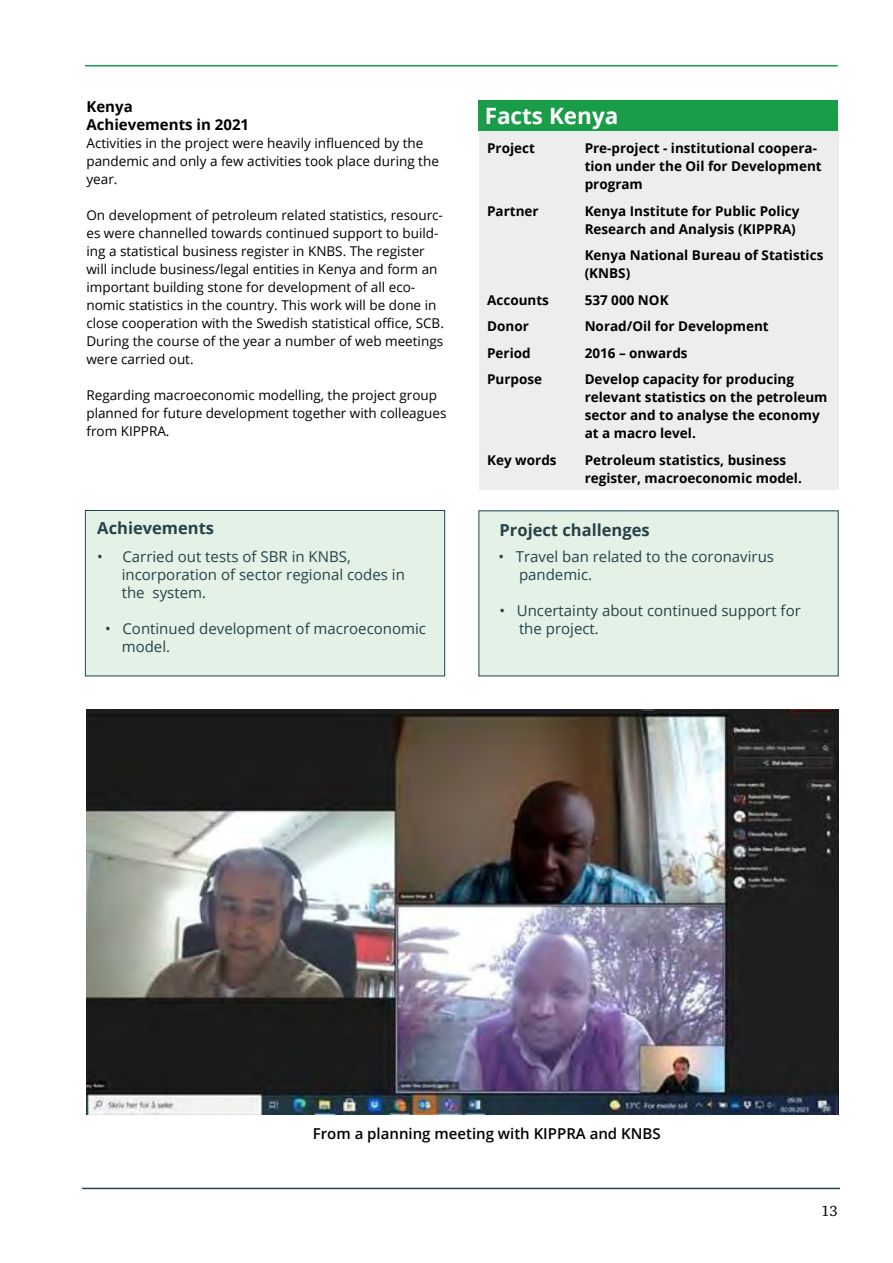
<style>
.page{position:relative;width:893px;height:1263px;background:#fff}
.page>*{position:absolute;margin:0;border:0;box-sizing:border-box;transform-origin:0 0}
.Facts_tittel_hvit{font:700 22.5px "Open Sans";color:#fff}
.Faktaboks_overskrift{font:700 16.5px "Open Sans";color:#274247}
.Achievments_Projects{font:15px/18px "Open Sans";color:#274247}
.Bildetekst{font:600 15px "Open Sans";color:#000}
.Overskrift2{font:700 15px "Open Sans";color:#000}
.t1{font:15px "Charter ITC Std";color:#000}
.t2{font:13.5px/18px "Open Sans";color:#000}
.Faktaboks_tekst{font:700 13.5px/18px "Open Sans";color:#000}
</style>
<div class="page">
<hr style="left:85px;top:65px;width:753px;height:1px;background:#1a9d49">
<div style="left:479px;top:511px;width:359px;height:165px;background:#e3f1e6"></div>
<div style="left:85px;top:510px;width:360px;height:166px;background:#e3f1e6;border:1px solid #21454f"></div>
<div style="left:479px;top:130px;width:359px;height:360px;background:#ededee"></div>
<div style="left:478px;top:100px;width:360px;height:30px;background:#1a9d49"></div>
<img style="left:86px;top:709px;width:752px;height:406px">
<hr style="left:82px;top:1188px;width:758px;height:1px;background:#21454f">
<p class="Overskrift2" style="left:86px;top:96px;width:48px">Kenya</p>
<p class="Overskrift2" style="left:86px;top:114px;width:164px">Achievements in 2021</p>
<p class="t2" style="left:86px;top:134px;width:354px">Activities in the project were heavily influenced by the pandemic and only a few activities took place during the year.</p>
<p class="t2" style="left:86px;top:206px;width:359px">On development of petroleum related statistics, resourc&shy;es were channelled towards continued support to build&shy;ing a statistical business register in KNBS. The register will include business/legal entities in Kenya and form an important building stone for development of all eco&shy;nomic statistics in the country. This work will be done in close cooperation with the Swedish statistical office, SCB.<br>During the course of the year a number of web meetings were carried out.</p>
<p class="t2" style="left:86px;top:386px;width:362px">Regarding macroeconomic modelling, the project group planned for future development together with colleagues from KIPPRA.</p>
<p class="Faktaboks_overskrift" style="left:97px;top:517px;width:118px">Achievements</p>
<p class="Achievments_Projects" style="left:122px;top:547px;width:285px;text-indent:-24px">• Carried out tests of SBR in KNBS, incorporation of sector regional codes in the system.</p>
<p class="Achievments_Projects" style="left:122px;top:619px;width:306px;text-indent:-17px">• Continued development of macroeconomic model.</p>
<p class="Facts_tittel_hvit" style="left:485px;top:99px;width:135px">Facts Kenya</p>
<p class="Faktaboks_tekst" style="left:487px;top:139px;width:49px">Project</p>
<p class="Faktaboks_tekst" style="left:585px;top:139px;width:239px">Pre-project - institutional coopera&shy;tion under the Oil for Development program</p>
<p class="Faktaboks_tekst" style="left:487px;top:202px;width:53px">Partner</p>
<p class="Faktaboks_tekst" style="left:585px;top:202px;width:216px">Kenya Institute for Public Policy<br>Research and Analysis (KIPPRA)</p>
<p class="Faktaboks_tekst" style="left:585px;top:246px;width:240px">Kenya National Bureau of Statistics (KNBS)</p>
<p class="Faktaboks_tekst" style="left:487px;top:291px;width:63px">Accounts</p>
<p class="Faktaboks_tekst" style="left:585px;top:291px;width:85px">537 000 NOK</p>
<p class="Faktaboks_tekst" style="left:487px;top:317px;width:43px">Donor</p>
<p class="Faktaboks_tekst" style="left:585px;top:317px;width:186px">Norad/Oil for Development</p>
<p class="Faktaboks_tekst" style="left:487px;top:344px;width:45px">Period</p>
<p class="Faktaboks_tekst" style="left:585px;top:344px;width:104px">2016 – onwards</p>
<p class="Faktaboks_tekst" style="left:487px;top:370px;width:57px">Purpose</p>
<p class="Faktaboks_tekst" style="left:585px;top:370px;width:244px">Develop capacity for producing relevant statistics on the petroleum sector and to analyse the economy at a macro level.</p>
<p class="Faktaboks_tekst" style="left:487px;top:451px;width:71px">Key words</p>
<p class="Faktaboks_tekst" style="left:585px;top:451px;width:219px">Petroleum statistics, business register, macroeconomic model.</p>
<p class="Faktaboks_overskrift" style="left:500px;top:518px;width:152px">Project challenges</p>
<p class="Achievments_Projects" style="left:519px;top:547px;width:257px;text-indent:-21px">• Travel ban related to the coronavirus pandemic.</p>
<p class="Achievments_Projects" style="left:519px;top:601px;width:283px;text-indent:-20px">• Uncertainty about continued support for the project.</p>
<p class="Bildetekst" style="left:313px;top:1123px;width:349px">From a planning meeting with KIPPRA and KNBS</p>
<p class="t1" style="left:821px;top:1202px;width:18px">13</p>
</div>
